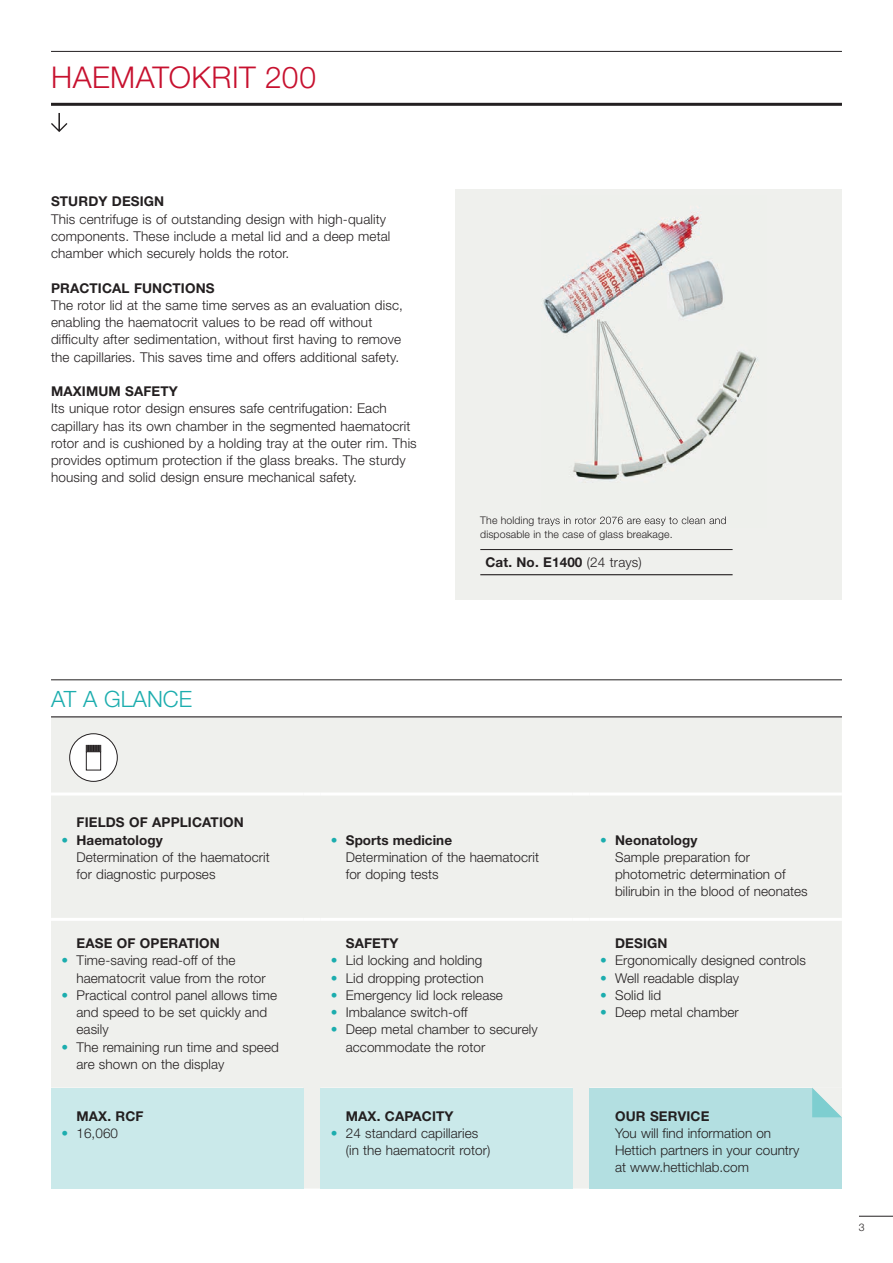
<style>
.page{position:relative;width:893px;height:1263px;background:#fff}
.page>*{position:absolute;margin:0;border:0;box-sizing:border-box;transform-origin:0 0}
.t1{font:300 30px "Helvetica Neue LT Std";letter-spacing:.015em;color:#c7112f}
.t2{font:300 22.5px "Helvetica Neue LT Std";color:#1cadae}
.t3{font:300 13.5px/17.2px "Helvetica Neue LT Std";letter-spacing:.005em;color:#231f20}
.t4{font:700 13.5px "Helvetica Neue LT Std";letter-spacing:.01em;color:#231f20}
.t5{font:300 10.5px "Helvetica Neue LT Std";letter-spacing:.01em;color:#231f20}
.s1{font-weight:300}
.s2{color:#1cadae}
.s3{font-weight:700}
</style>
<div class="page">
<hr style="left:859px;top:1216px;width:34px;height:1px;background:#231f20">
<svg style="left:51px;top:113px;width:16px;height:19px"></svg>
<hr style="left:51px;top:51px;width:791px;height:1px;background:#231f20">
<hr style="left:51px;top:103px;width:791px;height:3px;background:#231f20">
<div style="left:455px;top:189px;width:387px;height:411px;background:#eff0ed"></div>
<div style="left:51px;top:717px;width:791px;height:471px;background:#eff0ed"></div>
<div style="left:51px;top:1087px;width:252px;height:101px;background:#cae9ea"></div>
<div style="left:320px;top:1087px;width:253px;height:101px;background:#cae9ea"></div>
<div style="left:590px;top:1087px;width:252px;height:101px;background:#b3dfe1"></div>
<hr style="left:51px;top:792px;width:252px;height:3px;background:#fff">
<hr style="left:303px;top:792px;width:17px;height:3px;background:#fff">
<hr style="left:320px;top:792px;width:253px;height:3px;background:#fff">
<hr style="left:573px;top:792px;width:17px;height:3px;background:#fff">
<hr style="left:590px;top:792px;width:252px;height:3px;background:#fff">
<hr style="left:51px;top:918px;width:252px;height:3px;background:#fff">
<hr style="left:303px;top:918px;width:17px;height:3px;background:#fff">
<hr style="left:320px;top:918px;width:253px;height:3px;background:#fff">
<hr style="left:573px;top:918px;width:17px;height:3px;background:#fff">
<hr style="left:590px;top:918px;width:252px;height:3px;background:#fff">
<div style="left:70px;top:734px;width:47px;height:47px;background:#fff;border-radius:50%"></div>
<div style="left:69px;top:733px;width:49px;height:49px;border:1px solid #231f20;border-radius:50%"></div>
<div style="left:86px;top:752px;width:15px;height:18px;border:1px solid #231f20"></div>
<svg style="left:86px;top:745px;width:15px;height:7px"></svg>
<hr style="left:480px;top:549px;width:253px;height:1px;background:#231f20">
<hr style="left:480px;top:574px;width:253px;height:1px;background:#231f20">
<hr style="left:51px;top:679px;width:791px;height:1px;background:#231f20">
<hr style="left:51px;top:716px;width:791px;height:1px;background:#231f20">
<svg style="left:812px;top:1087px;width:30px;height:30px"></svg>
<img style="left:543px;top:215px;width:215px;height:268px">
<img style="left:541px;top:516px;width:185px;height:10px">
<h1 class="t1" style="left:51px;top:59px;width:267px">HAEMATOKRIT 200</h1>
<p class="t4" style="left:51px;top:193px;width:115px">STURDY DESIGN</p>
<p class="t3" style="left:51px;top:210px;width:341px">This centrifuge is of outstanding design with high-quality components. These include a metal lid and a deep metal chamber which securely holds the rotor.</p>
<p class="t4" style="left:51px;top:279px;width:165px">PRACTICAL FUNCTIONS</p>
<p class="t3" style="left:51px;top:296px;width:353px">The rotor lid at the same time serves as an evaluation disc, enabling the haematocrit values to be read off without difficulty after sedimentation, without first having to remove the capillaries. This saves time and offers additional safety.</p>
<p class="t4" style="left:51px;top:383px;width:128px">MAXIMUM SAFETY</p>
<p class="t3" style="left:51px;top:400px;width:367px">Its unique rotor design ensures safe centrifugation: Each capillary has its own chamber in the segmented haematocrit rotor and is cushioned by a holding tray at the outer rim. This provides optimum protection if the glass breaks. The sturdy housing and solid design ensure mechanical safety.</p>
<h2 class="t2" style="left:51px;top:685px;width:143px">AT A GLANCE</h2>
<p class="t5" style="left:480px;top:527px;width:194px">disposable in the case of glass breakage.</p>
<p class="t4" style="left:485px;top:553px;width:158px">Cat. No. E1400 <span class="s1">(24 trays)</span></p>
<p class="t4" style="left:77px;top:814px;width:169px">FIELDS OF APPLICATION</p>
<p class="t3" style="left:77px;top:831px;width:195px;text-indent:-15px"><span class="s2">•</span> <span class="s3">Haematology<br></span>Determination of the haematocrit for diagnostic purposes</p>
<p class="t3" style="left:346px;top:831px;width:195px;text-indent:-15px"><span class="s2">•</span> <span class="s3">Sports medicine<br></span>Determination of the haematocrit for doping tests</p>
<p class="t3" style="left:615px;top:831px;width:194px;text-indent:-15px"><span class="s2">•</span> <span class="s3">Neonatology<br></span>Sample preparation for photometric determination of bilirubin in the blood of neonates</p>
<p class="t4" style="left:77px;top:935px;width:145px">EASE OF OPERATION</p>
<p class="t3" style="left:77px;top:952px;width:191px;text-indent:-15px"><span class="s2">•</span> Time-saving read-off of the haematocrit value from the rotor</p>
<p class="t3" style="left:77px;top:986px;width:202px;text-indent:-15px"><span class="s2">•</span> Practical control panel allows time and speed to be set quickly and easily</p>
<p class="t3" style="left:77px;top:1038px;width:204px;text-indent:-15px"><span class="s2">•</span> The remaining run time and speed are shown on the display</p>
<p class="t4" style="left:77px;top:1107px;width:69px">MAX. RCF</p>
<p class="t3" style="left:62px;top:1124px;width:58px"><span class="s2">•</span> 16,060</p>
<p class="t4" style="left:346px;top:935px;width:54px">SAFETY</p>
<p class="t3" style="left:331px;top:952px;width:153px"><span class="s2">•</span> Lid locking and holding</p>
<p class="t3" style="left:331px;top:969px;width:154px"><span class="s2">•</span> Lid dropping protection</p>
<p class="t3" style="left:331px;top:986px;width:174px"><span class="s2">•</span> Emergency lid lock release</p>
<p class="t3" style="left:331px;top:1003px;width:138px"><span class="s2">•</span> Imbalance switch-off</p>
<p class="t3" style="left:346px;top:1021px;width:193px;text-indent:-15px"><span class="s2">•</span> Deep metal chamber to securely accommodate the rotor</p>
<p class="t4" style="left:346px;top:1107px;width:109px">MAX. CAPACITY</p>
<p class="t3" style="left:346px;top:1124px;width:146px;text-indent:-15px"><span class="s2">•</span> 24 standard capillaries (in the haematocrit rotor)</p>
<p class="t4" style="left:615px;top:935px;width:54px">DESIGN</p>
<p class="t3" style="left:600px;top:952px;width:207px"><span class="s2">•</span> Ergonomically designed controls</p>
<p class="t3" style="left:600px;top:969px;width:140px"><span class="s2">•</span> Well readable display</p>
<p class="t3" style="left:600px;top:986px;width:63px"><span class="s2">•</span> Solid lid</p>
<p class="t3" style="left:600px;top:1003px;width:140px"><span class="s2">•</span> Deep metal chamber</p>
<p class="t4" style="left:615px;top:1107px;width:96px">OUR SERVICE</p>
<p class="t3" style="left:615px;top:1124px;width:186px">You will find information on<br>Hettich partners in your country at www.hettichlab.com</p>
<p class="t5" style="left:859px;top:1221px;width:7px">3</p>
</div>
